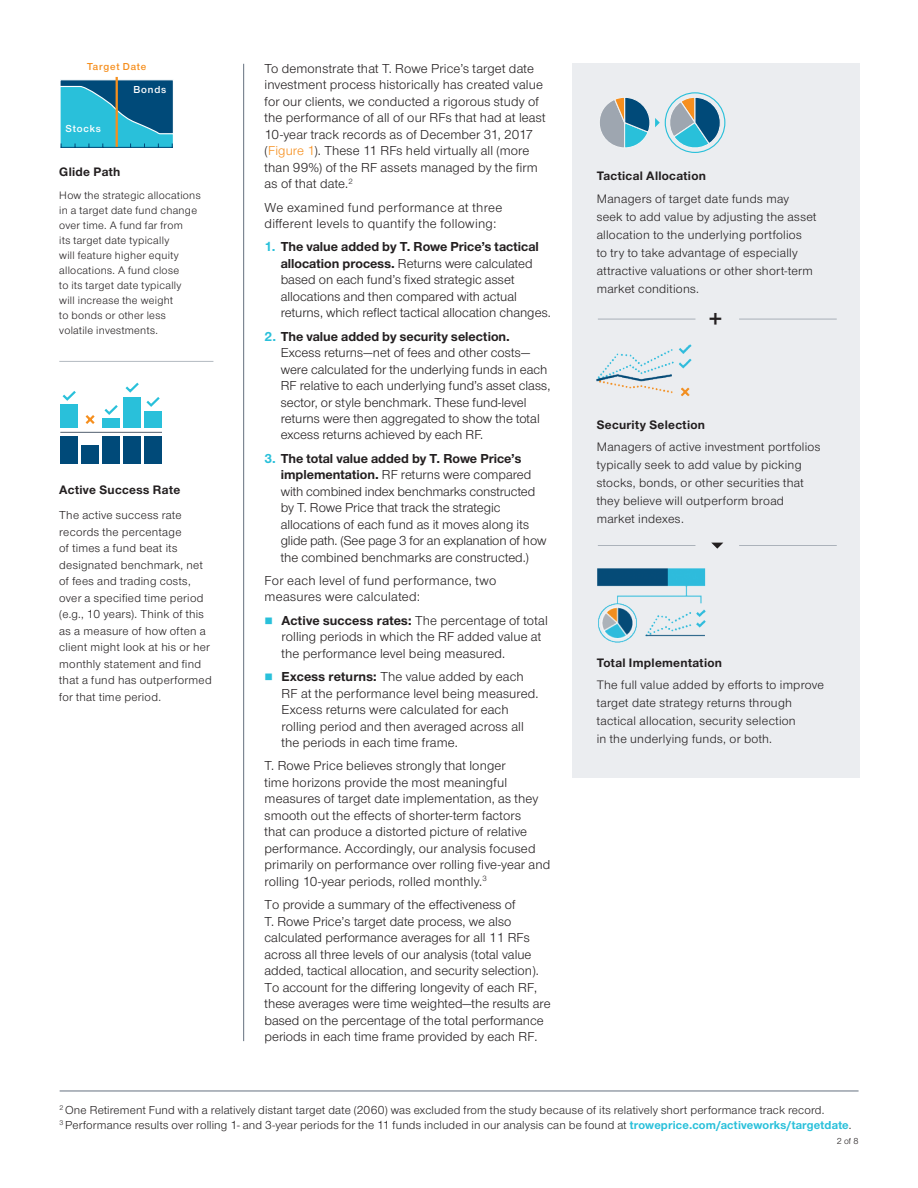
<style>
.page{position:relative;width:918px;height:1188px;background:#fff}
.page>*{position:absolute;margin:0;border:0;box-sizing:border-box;transform-origin:0 0}
.t1{font:700 25.2px "Nimbus Sans Novus";color:#231f20}
.t2{font:13.5px/16.5px "Nimbus Sans Novus";letter-spacing:.005em;color:#231f20}
.t3{font:13.5px/16.5px "Nimbus Sans Novus";letter-spacing:.025em;color:#231f20}
.t4{font:12.75px/18px "Nimbus Sans Novus";letter-spacing:.02em;color:#231f20}
.t5{font:700 12.75px "Nimbus Sans Novus";letter-spacing:.025em;color:#231f20}
.t6{font:12px/16.5px "Nimbus Sans Novus";letter-spacing:.02em;color:#231f20}
.t7{font:11.25px/15px "Nimbus Sans Novus";letter-spacing:.025em;color:#231f20}
.t8{font:600 10.5px "Nimbus Sans Novus";letter-spacing:.08em;color:#fff}
.t9{font:600 10.5px "Nimbus Sans Novus";letter-spacing:.08em;color:#f68f1e}
.t10{font:9px "Nimbus Sans Novus";color:#231f20}
.s1{color:#f68f1e}
.s2{font-weight:700;color:#29c0da}
.s3{font-weight:700}
.s4{color:#29c0da}
</style>
<div class="page">
<div style="left:60px;top:432px;width:18px;height:32px;background:#004a79"></div>
<div style="left:81px;top:446px;width:18px;height:18px;background:#004a79"></div>
<div style="left:102px;top:432px;width:18px;height:32px;background:#004a79"></div>
<div style="left:123px;top:432px;width:18px;height:32px;background:#004a79"></div>
<div style="left:144px;top:432px;width:18px;height:32px;background:#004a79"></div>
<svg style="left:60px;top:426px;width:18px;height:2px"></svg>
<svg style="left:102px;top:426px;width:18px;height:2px"></svg>
<svg style="left:123px;top:426px;width:18px;height:2px"></svg>
<svg style="left:144px;top:426px;width:18px;height:2px"></svg>
<svg style="left:60px;top:431px;width:102px;height:5px"></svg>
<hr style="left:60px;top:432px;width:102px;height:1px;background:#65717f">
<svg style="left:60px;top:382px;width:102px;height:44px"></svg>
<hr style="left:60px;top:1091px;width:799px;height:1px;background:#65717f">
<hr style="left:243px;top:64px;width:1px;height:977px;background:#65717f">
<hr style="left:59px;top:361px;width:154px;height:1px;background:#65717f">
<div style="left:572px;top:64px;width:288px;height:714px;background:#ebedf0"></div>
<img style="left:597px;top:568px;width:109px;height:75px">
<img style="left:596px;top:344px;width:96px;height:53px">
<hr style="left:598px;top:319px;width:97px;height:1px;background:#65717f">
<hr style="left:739px;top:319px;width:98px;height:1px;background:#65717f">
<hr style="left:598px;top:545px;width:97px;height:1px;background:#65717f">
<hr style="left:739px;top:545px;width:98px;height:1px;background:#65717f">
<svg style="left:711px;top:543px;width:12px;height:6px"></svg>
<svg style="left:60px;top:79px;width:113px;height:69px;background:#2190b1"></svg>
<hr style="left:116px;top:77px;width:2px;height:70px;background:#f68f1e">
<div style="left:665px;top:92px;width:60px;height:61px;border:1px solid #29c0da;border-radius:50%"></div>
<svg style="left:600px;top:97px;width:60px;height:51px"></svg>
<svg style="left:666px;top:96px;width:55px;height:55px"></svg>
<p class="t9" style="left:87px;top:59px;width:61px">Target Date</p>
<p class="t8" style="left:134px;top:82px;width:34px">Bonds</p>
<p class="t8" style="left:66px;top:122px;width:37px">Stocks</p>
<p class="t5" style="left:59px;top:163px;width:63px">Glide Path</p>
<p class="t7" style="left:59px;top:188px;width:143px">How the strategic allocations in a target date fund change over time. A fund far from<br>its target date typically<br>will feature higher equity allocations. A fund close<br>to its target date typically<br>will increase the weight<br>to bonds or other less volatile investments.</p>
<p class="t5" style="left:59px;top:482px;width:122px">Active Success Rate</p>
<p class="t6" style="left:59px;top:507px;width:154px">The active success rate records the percentage<br>of times a fund beat its designated benchmark, net of fees and trading costs, over a specified time period (e.g., 10 years). Think of this as a measure of how often a client might look at his or her monthly statement and find that a fund has outperformed for that time period.</p>
<p class="t2" style="left:265px;top:60px;width:283px">To demonstrate that T. Rowe Price’s target date investment process historically has created value for our clients, we conducted a rigorous study of the performance of all of our RFs that had at least 10-year track records as of December 31, 2017 (<span class="s1">Figure 1</span>). These 11 RFs held virtually all (more than 99%) of the RF assets managed by the firm as of that date.<sup>2</sup></p>
<p class="t3" style="left:265px;top:198px;width:239px">We examined fund performance at three different levels to quantify the following:</p>
<p class="t2" style="left:281px;top:238px;width:272px;text-indent:-16px"><span class="s2">1.</span> <span class="s3">The value added by T. Rowe Price’s tactical allocation process.</span> Returns were calculated based on each fund’s fixed strategic asset allocations and then compared with actual returns, which reflect tactical allocation changes.</p>
<p class="t2" style="left:281px;top:327px;width:271px;text-indent:-16px"><span class="s2">2.</span> <span class="s3">The value added by security selection.<br></span>Excess returns—net of fees and other costs— were calculated for the underlying funds in each RF relative to each underlying fund’s asset class, sector, or style benchmark. These fund-level returns were then aggregated to show the total excess returns achieved by each RF.</p>
<p class="t2" style="left:281px;top:450px;width:267px;text-indent:-16px"><span class="s2">3.</span> <span class="s3">The total value added by T. Rowe Price’s implementation.</span> RF returns were compared with combined index benchmarks constructed by T. Rowe Price that track the strategic allocations of each fund as it moves along its glide path. (See page 3 for an explanation of how the combined benchmarks are constructed.)</p>
<p class="t2" style="left:265px;top:572px;width:233px">For each level of fund performance, two measures were calculated:</p>
<p class="t2" style="left:282px;top:612px;width:268px;text-indent:-17px"><span class="s4">■</span> <span class="s3">Active success rates:</span> The percentage of total rolling periods in which the RF added value at the performance level being measured.</p>
<p class="t2" style="left:282px;top:668px;width:258px;text-indent:-17px"><span class="s4">■</span> <span class="s3">Excess returns:</span> The value added by each RF at the performance level being measured.<br>Excess returns were calculated for each rolling period and then averaged across all the periods in each time frame.</p>
<p class="t2" style="left:265px;top:757px;width:287px">T. Rowe Price believes strongly that longer<br>time horizons provide the most meaningful measures of target date implementation, as they smooth out the effects of shorter-term factors<br>that can produce a distorted picture of relative performance. Accordingly, our analysis focused primarily on performance over rolling five-year and rolling 10-year periods, rolled monthly.<sup>3</sup></p>
<p class="t2" style="left:265px;top:896px;width:287px">To provide a summary of the effectiveness of<br>T. Rowe Price’s target date process, we also calculated performance averages for all 11 RFs across all three levels of our analysis (total value added, tactical allocation, and security selection).<br>To account for the differing longevity of each RF, these averages were time weighted—the results are based on the percentage of the total performance periods in each time frame provided by each RF.</p>
<p class="t5" style="left:597px;top:167px;width:111px">Tactical Allocation</p>
<p class="t4" style="left:597px;top:189px;width:221px">Managers of target date funds may seek to add value by adjusting the asset allocation to the underlying portfolios<br>to try to take advantage of especially attractive valuations or other short-term market conditions.</p>
<h1 class="t1" style="left:709px;top:302px;width:16px">+</h1>
<p class="t5" style="left:597px;top:416px;width:110px">Security Selection</p>
<p class="t4" style="left:597px;top:437px;width:225px">Managers of active investment portfolios typically seek to add value by picking stocks, bonds, or other securities that they believe will outperform broad market indexes.</p>
<p class="t5" style="left:597px;top:654px;width:127px">Total Implementation</p>
<p class="t4" style="left:597px;top:676px;width:229px">The full value added by efforts to improve target date strategy returns through tactical allocation, security selection<br>in the underlying funds, or both.</p>
<p class="t6" style="left:59px;top:1103px;width:794px;line-height:14.4px"><sup>2</sup> One Retirement Fund with a relatively distant target date (2060) was excluded from the study because of its relatively short performance track record.<br><sup>3</sup> Performance results over rolling 1- and 3-year periods for the 11 funds included in our analysis can be found at <span class="s2">troweprice.com/activeworks/targetdate</span>.</p>
<p class="t10" style="left:837px;top:1135px;width:23px">2 of 8</p>
</div>
